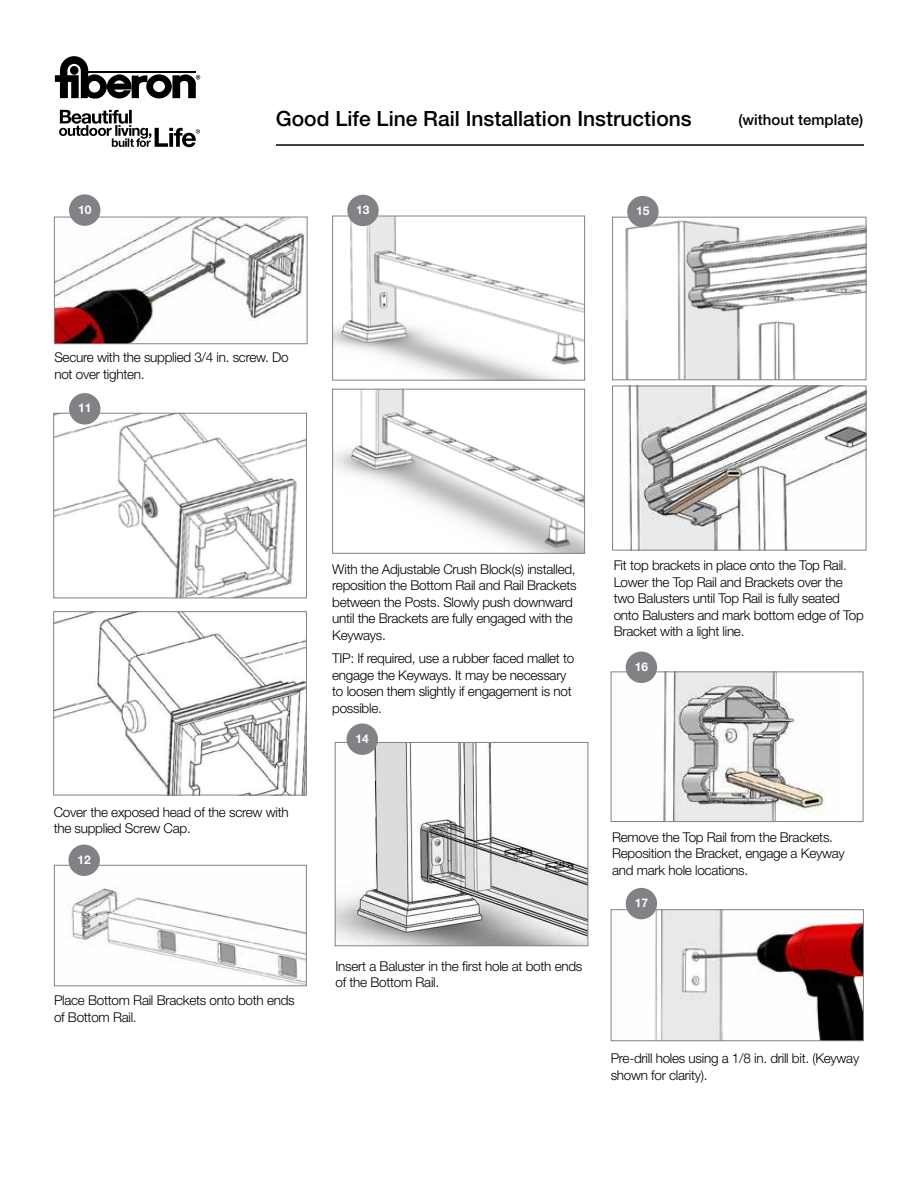
<style>
.page{position:relative;width:918px;height:1188px;background:#fff}
.page>*{position:absolute;margin:0;border:0;box-sizing:border-box;transform-origin:0 0}
.t1{font:500 21px "Helvetica Neue LT Std";color:#000}
.t2{font:500 15px "Helvetica Neue LT Std";color:#000}
.t3{font:300 13.5px/16.5px "Helvetica Neue LT Std";letter-spacing:-.02em;color:#000}
.t4{font:700 12px "Helvetica Neue LT Std";color:#fff}
</style>
<div class="page">
<img style="left:334px;top:218px;width:249px;height:161px">
<div style="left:332px;top:216px;width:253px;height:165px;border:1px solid #808285"></div>
<img style="left:334px;top:391px;width:249px;height:161px">
<div style="left:332px;top:389px;width:253px;height:165px;border:1px solid #808285"></div>
<img style="left:55px;top:415px;width:250px;height:181px">
<div style="left:53px;top:413px;width:254px;height:185px;border:1px solid #808285"></div>
<img style="left:55px;top:613px;width:250px;height:180px">
<div style="left:53px;top:611px;width:254px;height:184px;border:1px solid #808285"></div>
<img style="left:337px;top:744px;width:249px;height:200px">
<div style="left:335px;top:742px;width:253px;height:204px;border:1px solid #808285"></div>
<img style="left:625px;top:220px;width:239px;height:158px">
<div style="left:612px;top:217px;width:254px;height:163px;border:1px solid #808285"></div>
<img style="left:628px;top:388px;width:236px;height:160px">
<div style="left:612px;top:386px;width:254px;height:164px;border:1px solid #808285"></div>
<img style="left:627px;top:674px;width:198px;height:146px">
<div style="left:611px;top:672px;width:252px;height:150px;border:1px solid #808285"></div>
<img style="left:627px;top:911px;width:235px;height:128px">
<div style="left:611px;top:909px;width:253px;height:132px;border:1px solid #808285"></div>
<div style="left:347px;top:195px;width:32px;height:31px;background:#808285;border-radius:50%"></div>
<div style="left:69px;top:393px;width:31px;height:32px;background:#808285;border-radius:50%"></div>
<div style="left:627px;top:196px;width:32px;height:31px;background:#808285;border-radius:50%"></div>
<div style="left:347px;top:723px;width:31px;height:32px;background:#808285;border-radius:50%"></div>
<div style="left:626px;top:652px;width:31px;height:31px;background:#808285;border-radius:50%"></div>
<div style="left:626px;top:888px;width:31px;height:31px;background:#808285;border-radius:50%"></div>
<hr style="left:276px;top:144px;width:588px;height:2px;background:#000">
<svg style="left:55px;top:56px;width:145px;height:43px"></svg>
<svg style="left:59px;top:110px;width:141px;height:37px"></svg>
<img style="left:70px;top:867px;width:235px;height:117px">
<div style="left:54px;top:865px;width:253px;height:121px;border:1px solid #808285"></div>
<div style="left:68px;top:845px;width:32px;height:31px;background:#808285;border-radius:50%"></div>
<img style="left:56px;top:219px;width:249px;height:123px">
<div style="left:54px;top:217px;width:254px;height:127px;border:1px solid #808285"></div>
<div style="left:69px;top:194px;width:31px;height:32px;background:#808285;border-radius:50%"></div>
<p class="t4" style="left:78px;top:202px;width:15px">10</p>
<h1 class="t1" style="left:276px;top:106px;width:417px">Good Life Line Rail Installation Instructions</h1>
<p class="t2" style="left:738px;top:111px;width:126px">(without template)</p>
<p class="t4" style="left:356px;top:202px;width:15px">13</p>
<p class="t4" style="left:636px;top:203px;width:15px">15</p>
<p class="t3" style="left:54px;top:349px;width:236px">Secure with the supplied 3/4 in. screw. Do not over tighten.</p>
<p class="t4" style="left:78px;top:401px;width:15px">11</p>
<p class="t3" style="left:54px;top:804px;width:237px">Cover the exposed head of the screw with the supplied Screw Cap.</p>
<p class="t4" style="left:78px;top:852px;width:15px">12</p>
<p class="t3" style="left:54px;top:992px;width:242px">Place Bottom Rail Brackets onto both ends of Bottom Rail.</p>
<p class="t3" style="left:332px;top:561px;width:246px">With the Adjustable Crush Block(s) installed, reposition the Bottom Rail and Rail Brackets between the Posts. Slowly push downward until the Brackets are fully engaged with the Keyways.</p>
<p class="t3" style="left:332px;top:650px;width:244px">TIP: If required, use a rubber faced mallet to engage the Keyways. It may be necessary to loosen them slightly if engagement is not possible.</p>
<p class="t4" style="left:356px;top:731px;width:15px">14</p>
<p class="t3" style="left:614px;top:557px;width:252px">Fit top brackets in place onto the Top Rail.<br>Lower the Top Rail and Brackets over the two Balusters until Top Rail is fully seated onto Balusters and mark bottom edge of Top Bracket with a light line.</p>
<p class="t4" style="left:635px;top:659px;width:15px">16</p>
<p class="t3" style="left:336px;top:957px;width:248px">Insert a Baluster in the first hole at both ends of the Bottom Rail.</p>
<p class="t3" style="left:612px;top:828px;width:234px">Remove the Top Rail from the Brackets.<br>Reposition the Bracket, engage a Keyway and mark hole locations.</p>
<p class="t4" style="left:635px;top:895px;width:15px">17</p>
<p class="t3" style="left:611px;top:1050px;width:250px">Pre-drill holes using a 1/8 in. drill bit. (Keyway shown for clarity).</p>
</div>
